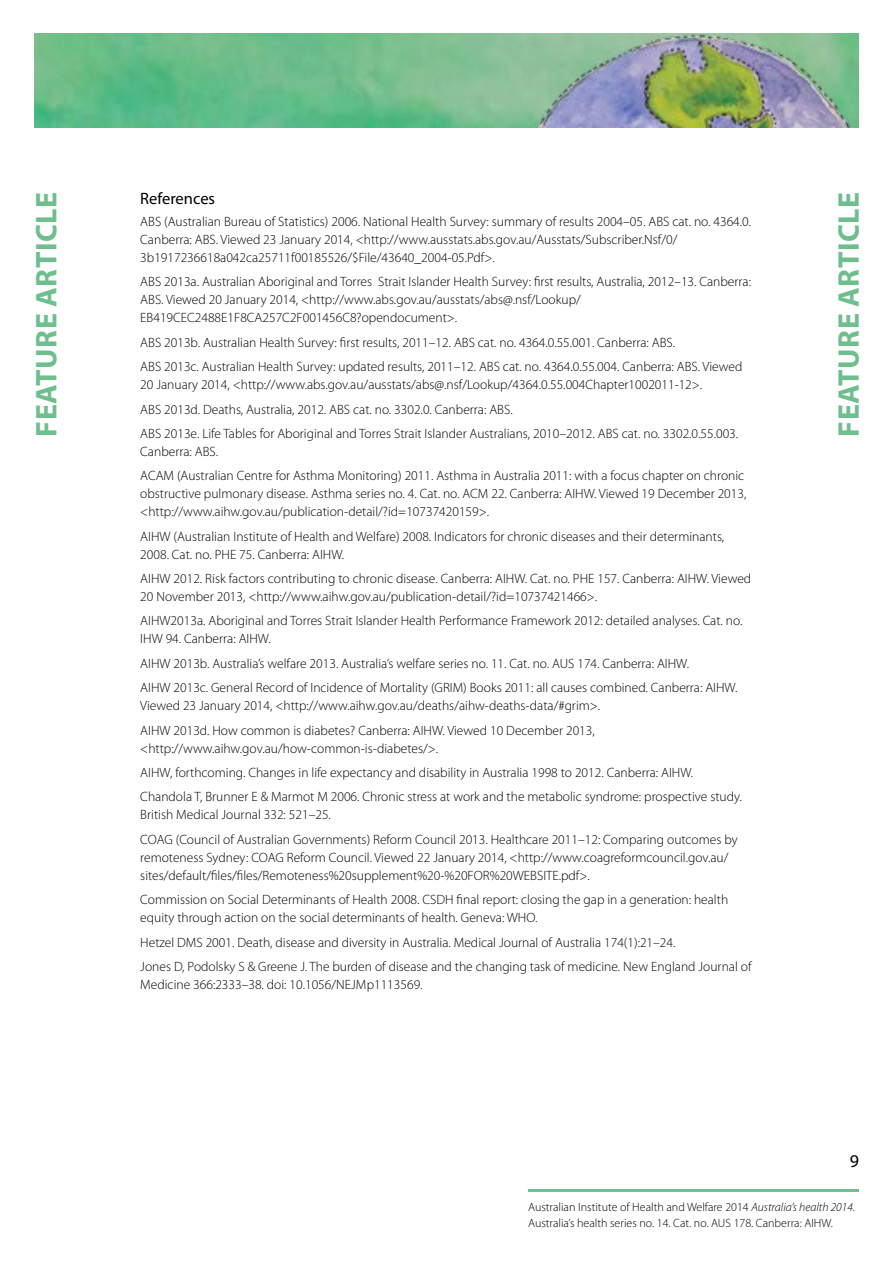
<style>
.page{position:relative;width:893px;height:1263px;background:#fff}
.page>*{position:absolute;margin:0;border:0;box-sizing:border-box;transform-origin:0 0}
.t1{font:700 30px "Myriad Pro";letter-spacing:.02em;color:#6fbf8e}
.t2{font:18px "Myriad Pro";color:#000}
.REFERENCE_-_Heading{font:16.5px "Myriad Pro";color:#000}
.Reference_-_body_tex{font:300 13.5px/18px "Myriad Pro";color:#000}
.t3{font:300 12px/16.5px "Myriad Pro";color:#000}
.s1{font-style:italic}
</style>
<div class="page">
<hr style="left:528px;top:1189px;width:331px;height:2px;background:#6fbf8e">
<img style="left:34px;top:34px;width:825px;height:93px">
<img style="left:530px;top:34px;width:322px;height:93px">
<p class="REFERENCE_-_Heading" style="left:140px;top:188px;width:76px">References</p>
<p class="Reference_-_body_tex" style="left:140px;top:212px;width:612px">ABS (Australian Bureau of Statistics) 2006. National Health Survey: summary of results 2004–05. ABS cat. no. 4364.0.<br>Canberra: ABS. Viewed 23 January 2014, &lt;http://www.ausstats.abs.gov.au/Ausstats/Subscriber.Nsf/0/<br>3b1917236618a042ca25711f00185526/$File/43640_2004-05.Pdf&gt;.</p>
<p class="Reference_-_body_tex" style="left:140px;top:273px;width:612px">ABS 2013a. Australian Aboriginal and Torres Strait Islander Health Survey: first results, Australia, 2012–13. Canberra:<br>ABS. Viewed 20 January 2014, &lt;http://www.abs.gov.au/ausstats/abs@.nsf/Lookup/<br>EB419CEC2488E1F8CA257C2F001456C8?opendocument&gt;.</p>
<p class="Reference_-_body_tex" style="left:140px;top:333px;width:536px">ABS 2013b. Australian Health Survey: first results, 2011–12. ABS cat. no. 4364.0.55.001. Canberra: ABS.</p>
<p class="Reference_-_body_tex" style="left:140px;top:357px;width:603px">ABS 2013c. Australian Health Survey: updated results, 2011–12. ABS cat. no. 4364.0.55.004. Canberra: ABS. Viewed<br>20 January 2014, &lt;http://www.abs.gov.au/ausstats/abs@.nsf/Lookup/4364.0.55.004Chapter1002011-12&gt;.</p>
<p class="Reference_-_body_tex" style="left:140px;top:400px;width:374px">ABS 2013d. Deaths, Australia, 2012. ABS cat. no. 3302.0. Canberra: ABS.</p>
<p class="Reference_-_body_tex" style="left:140px;top:424px;width:599px">ABS 2013e. Life Tables for Aboriginal and Torres Strait Islander Australians, 2010–2012. ABS cat. no. 3302.0.55.003.<br>Canberra: ABS.</p>
<p class="Reference_-_body_tex" style="left:140px;top:467px;width:608px">ACAM (Australian Centre for Asthma Monitoring) 2011. Asthma in Australia 2011: with a focus chapter on chronic obstructive pulmonary disease. Asthma series no. 4. Cat. no. ACM 22. Canberra: AIHW. Viewed 19 December 2013, &lt;http://www.aihw.gov.au/publication-detail/?id=10737420159&gt;.</p>
<p class="Reference_-_body_tex" style="left:140px;top:527px;width:585px">AIHW (Australian Institute of Health and Welfare) 2008. Indicators for chronic diseases and their determinants,<br>2008. Cat. no. PHE 75. Canberra: AIHW.</p>
<p class="Reference_-_body_tex" style="left:140px;top:569px;width:612px">AIHW 2012. Risk factors contributing to chronic disease. Canberra: AIHW. Cat. no. PHE 157. Canberra: AIHW. Viewed<br>20 November 2013, &lt;http://www.aihw.gov.au/publication-detail/?id=10737421466&gt;.</p>
<p class="Reference_-_body_tex" style="left:140px;top:612px;width:604px">AIHW2013a. Aboriginal and Torres Strait Islander Health Performance Framework 2012: detailed analyses. Cat. no.<br>IHW 94. Canberra: AIHW.</p>
<p class="Reference_-_body_tex" style="left:140px;top:654px;width:550px">AIHW 2013b. Australia’s welfare 2013. Australia’s welfare series no. 11. Cat. no. AUS 174. Canberra: AIHW.</p>
<p class="Reference_-_body_tex" style="left:140px;top:678px;width:599px">AIHW 2013c. General Record of Incidence of Mortality (GRIM) Books 2011: all causes combined. Canberra: AIHW.<br>Viewed 23 January 2014, &lt;http://www.aihw.gov.au/deaths/aihw-deaths-data/#grim&gt;.</p>
<p class="Reference_-_body_tex" style="left:140px;top:721px;width:456px">AIHW 2013d. How common is diabetes? Canberra: AIHW. Viewed 10 December 2013, &lt;http://www.aihw.gov.au/how-common-is-diabetes/&gt;.</p>
<p class="Reference_-_body_tex" style="left:140px;top:763px;width:554px">AIHW, forthcoming. Changes in life expectancy and disability in Australia 1998 to 2012. Canberra: AIHW.</p>
<p class="Reference_-_body_tex" style="left:140px;top:788px;width:603px">Chandola T, Brunner E &amp; Marmot M 2006. Chronic stress at work and the metabolic syndrome: prospective study.<br>British Medical Journal 332: 521–25.</p>
<p class="Reference_-_body_tex" style="left:140px;top:830px;width:599px">COAG (Council of Australian Governments) Reform Council 2013. Healthcare 2011–12: Comparing outcomes by remoteness Sydney: COAG Reform Council. Viewed 22 January 2014, &lt;http://www.coagreformcouncil.gov.au/ sites/default/files/files/Remoteness%20supplement%20-%20FOR%20WEBSITE.pdf&gt;.</p>
<p class="Reference_-_body_tex" style="left:140px;top:890px;width:589px">Commission on Social Determinants of Health 2008. CSDH final report: closing the gap in a generation: health equity through action on the social determinants of health. Geneva: WHO.</p>
<p class="Reference_-_body_tex" style="left:140px;top:933px;width:537px">Hetzel DMS 2001. Death, disease and diversity in Australia. Medical Journal of Australia 174(1):21–24.</p>
<p class="Reference_-_body_tex" style="left:140px;top:957px;width:613px">Jones D, Podolsky S &amp; Greene J. The burden of disease and the changing task of medicine. New England Journal of<br>Medicine 366:2333–38. doi: 10.1056/NEJMp1113569.</p>
<h1 class="t1" style="left:27px;top:437px;width:246px;rotate:-90deg">FEATURE ARTICLE</h1>
<h1 class="t1" style="left:829px;top:437px;width:246px;rotate:-90deg">FEATURE ARTICLE</h1>
<h2 class="t2" style="left:850px;top:1150px;width:11px">9</h2>
<p class="t3" style="left:528px;top:1198px;width:328px">Australian Institute of Health and Welfare 2014 <span class="s1">Australia’s health 2014</span>.<br>Australia’s health series no. 14. Cat. no. AUS 178. Canberra: AIHW.</p>
</div>
